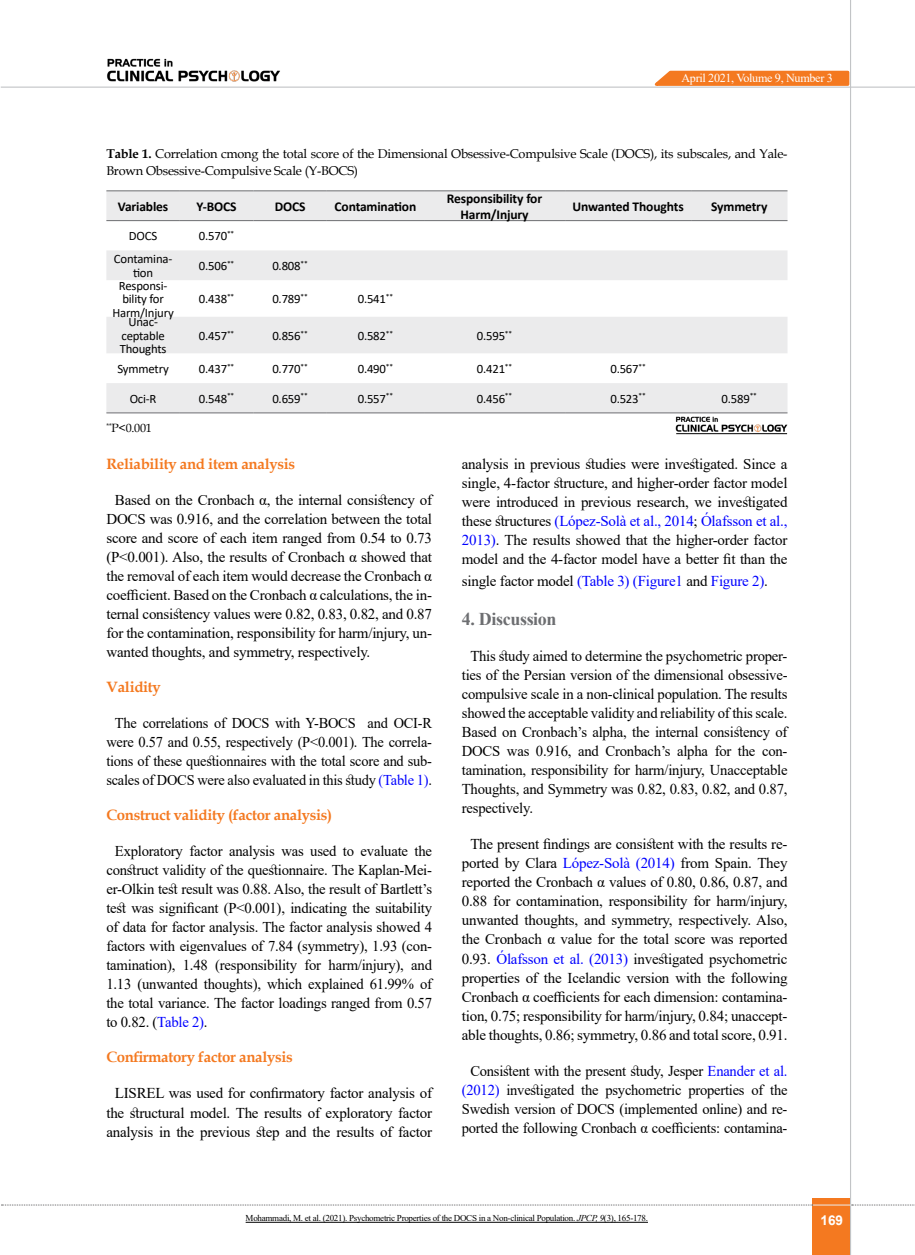
<style>
.page{position:relative;width:915px;height:1255px;background:#fff}
.page>*{position:absolute;margin:0;border:0;box-sizing:border-box;transform-origin:0 0}
.t1{font:700 18px "Times New Roman";letter-spacing:-.02em;color:#6d6e71}
.t2{font:15px/19px "Times New Roman";letter-spacing:-.015em;color:#000;text-align:justify}
.t3{font:15px/19px "Times New Roman";letter-spacing:-.015em;color:#000;text-align:center;scale:.96 1}
.t4{font:700 15px "Book Antiqua";letter-spacing:-.02em;color:#f47920}
.t5{font:15px "Times New Roman";letter-spacing:-.015em;color:#00f}
.t6{font:700 13.5px/16.2px "Calibri";letter-spacing:-.01em;color:#000;text-align:center}
.t7{font:700 13.5px "Arial";color:#fff}
.t8{font:12.75px/13.5px "Calibri";letter-spacing:-.015em;color:#000;text-align:center}
.t9{font:12.75px/16.5px "Book Antiqua";letter-spacing:-.015em;color:#000}
.t10{font:12.15px "Times New Roman";letter-spacing:-.025em;color:#fff}
.t11{font:12px "Book Antiqua";color:#000}
.t12{font:9px "Times New Roman";letter-spacing:-.03em;color:#000}
.s1{font-weight:700}
.s2{color:#00f}
.s3{color:#000}
.s4{font-style:italic}
</style>
<div class="page">
<div style="left:812px;top:1198px;width:38px;height:56px;background:#f47920"></div>
<hr style="left:849px;top:0;width:1px;height:1254px;background:#c2c4c6">
<hr style="left:1px;top:87px;width:913px;height:1px;background:#c2c4c6">
<hr style="left:812px;top:1204px;width:38px;height:1px;background:#ebebec">
<svg style="left:2px;top:1204px;width:810px;height:1px"></svg>
<svg style="left:851px;top:1204px;width:64px;height:1px"></svg>
<svg style="left:648px;top:69px;width:202px;height:18px;background:#f4944e"></svg>
<img style="left:107px;top:58px;width:173px;height:24px">
<svg style="left:106px;top:191px;width:681px;height:221px;fill:#ebebec"></svg>
<hr style="left:106px;top:190px;width:74px;height:1px;background:#6d6e71">
<hr style="left:180px;top:190px;width:73px;height:1px;background:#6d6e71">
<hr style="left:253px;top:190px;width:74px;height:1px;background:#6d6e71">
<hr style="left:327px;top:190px;width:97px;height:1px;background:#6d6e71">
<hr style="left:424px;top:190px;width:141px;height:1px;background:#6d6e71">
<hr style="left:565px;top:190px;width:125px;height:1px;background:#6d6e71">
<hr style="left:690px;top:190px;width:97px;height:1px;background:#6d6e71">
<hr style="left:106px;top:220px;width:74px;height:1px;background:#6d6e71">
<hr style="left:180px;top:220px;width:73px;height:1px;background:#6d6e71">
<hr style="left:253px;top:220px;width:74px;height:1px;background:#6d6e71">
<hr style="left:327px;top:220px;width:97px;height:1px;background:#6d6e71">
<hr style="left:424px;top:220px;width:141px;height:1px;background:#6d6e71">
<hr style="left:565px;top:220px;width:125px;height:1px;background:#6d6e71">
<hr style="left:690px;top:220px;width:97px;height:1px;background:#6d6e71">
<hr style="left:106px;top:412px;width:74px;height:1px;background:#6d6e71">
<hr style="left:180px;top:412px;width:73px;height:1px;background:#6d6e71">
<hr style="left:253px;top:412px;width:74px;height:1px;background:#6d6e71">
<hr style="left:327px;top:412px;width:97px;height:1px;background:#6d6e71">
<hr style="left:424px;top:412px;width:141px;height:1px;background:#6d6e71">
<hr style="left:565px;top:412px;width:125px;height:1px;background:#6d6e71">
<hr style="left:690px;top:412px;width:97px;height:1px;background:#6d6e71">
<img style="left:675px;top:416px;width:112px;height:19px">
<hr style="left:676px;top:433px;width:110px;height:1px;background:#000">
<hr style="left:245px;top:1221px;width:402px;height:1px;background:#000">
<p class="t10" style="left:681px;top:69px;width:153px">April 2021, Volume 9, Number 3</p>
<p class="t9" style="left:106px;top:145px;width:682px"><span class="s1">Table 1.</span> Correlation cmong the total score of the Dimensional Obsessive-Compulsive Scale (DOCS), its subscales, and Yale-<br>Brown Obsessive-Compulsive Scale (Y-BOCS)</p>
<p class="t6" style="left:118px;top:198px;width:52px">Variables</p>
<p class="t6" style="left:196px;top:198px;width:41px">Y-BOCS</p>
<p class="t6" style="left:274px;top:198px;width:32px">DOCS</p>
<p class="t6" style="left:334px;top:198px;width:83px">Contamination</p>
<p class="t6" style="left:447px;top:190px;width:97px">Responsibility for<br>Harm/Injury</p>
<p class="t6" style="left:572px;top:198px;width:113px">Unwanted Thoughts</p>
<p class="t6" style="left:711px;top:198px;width:58px">Symmetry</p>
<p class="t8" style="left:129px;top:229px;width:30px">DOCS</p>
<p class="t8" style="left:199px;top:229px;width:37px">0.570<sup>**</sup></p>
<p class="t8" style="left:114px;top:252px;width:60px">Contamina&shy;tion</p>
<p class="t8" style="left:199px;top:259px;width:37px">0.506<sup>**</sup></p>
<p class="t8" style="left:272px;top:259px;width:37px">0.808<sup>**</sup></p>
<p class="t8" style="left:112px;top:278px;width:63px">Responsi&shy;bility for<br>Harm/Injury</p>
<p class="t8" style="left:199px;top:292px;width:37px">0.438<sup>**</sup></p>
<p class="t8" style="left:272px;top:292px;width:37px">0.789<sup>**</sup></p>
<p class="t8" style="left:357px;top:292px;width:37px">0.541<sup>**</sup></p>
<p class="t8" style="left:120px;top:315px;width:48px">Unac&shy;ceptable<br>Thoughts</p>
<p class="t8" style="left:199px;top:328px;width:37px">0.457<sup>**</sup></p>
<p class="t8" style="left:272px;top:328px;width:37px">0.856<sup>**</sup></p>
<p class="t8" style="left:357px;top:328px;width:37px">0.582<sup>**</sup></p>
<p class="t8" style="left:476px;top:328px;width:37px">0.595<sup>**</sup></p>
<p class="t8" style="left:117px;top:362px;width:53px">Symmetry</p>
<p class="t8" style="left:199px;top:362px;width:37px">0.437<sup>**</sup></p>
<p class="t8" style="left:272px;top:362px;width:37px">0.770<sup>**</sup></p>
<p class="t8" style="left:357px;top:362px;width:37px">0.490<sup>**</sup></p>
<p class="t8" style="left:476px;top:362px;width:37px">0.421<sup>**</sup></p>
<p class="t8" style="left:610px;top:362px;width:37px">0.567<sup>**</sup></p>
<p class="t8" style="left:130px;top:391px;width:28px">Oci-R</p>
<p class="t8" style="left:199px;top:391px;width:37px">0.548<sup>**</sup></p>
<p class="t8" style="left:272px;top:391px;width:37px">0.659<sup>**</sup></p>
<p class="t8" style="left:357px;top:391px;width:37px">0.557<sup>**</sup></p>
<p class="t8" style="left:476px;top:391px;width:37px">0.456<sup>**</sup></p>
<p class="t8" style="left:610px;top:391px;width:37px">0.523<sup>**</sup></p>
<p class="t8" style="left:721px;top:391px;width:37px">0.589<sup>**</sup></p>
<p class="t11" style="left:106px;top:419px;width:47px"><sup>**</sup>P&lt;0.001</p>
<p class="t4" style="left:106px;top:454px;width:190px">Reliability and item analysis</p>
<p class="t2" style="left:106px;top:490px;width:327px;text-indent:9px">Based on the Cronbach α, the internal consistency of DOCS was 0.916, and the correlation between the total score and score of each item ranged from 0.54 to 0.73 (P&lt;0.001). Also, the results of Cronbach α showed that the removal of each item would decrease the Cronbach α coefficient. Based on the Cronbach α calculations, the in&shy;ternal consistency values were 0.82, 0.83, 0.82, and 0.87 for the contamination, responsibility for harm/injury, un&shy;wanted thoughts, and symmetry, respectively.</p>
<p class="t4" style="left:106px;top:677px;width:56px">Validity</p>
<p class="t3" style="left:106px;top:713px;width:340px">The correlations of DOCS with Y-BOCS and OCI-R were 0.57 and 0.55, respectively (P&lt;0.001). The correla&shy;tions of these questionnaires with the total score and sub&shy;scales of DOCS were also evaluated in this study <span class="s2">(Table 1)</span>.</p>
<p class="t4" style="left:106px;top:804px;width:227px">Construct validity (factor analysis)</p>
<p class="t2" style="left:106px;top:841px;width:327px;text-indent:9px">Exploratory factor analysis was used to evaluate the construct validity of the questionnaire. The Kaplan-Mei&shy;er-Olkin test result was 0.88. Also, the result of Bartlett’s test was significant (P&lt;0.001), indicating the suitability of data for factor analysis. The factor analysis showed 4 factors with eigenvalues of 7.84 (symmetry), 1.93 (con&shy;tamination), 1.48 (responsibility for harm/injury), and 1.13 (unwanted thoughts), which explained 61.99% of the total variance. The factor loadings ranged from 0.57 to 0.82. (<span class="s2">Table 2)</span>.</p>
<p class="t4" style="left:106px;top:1047px;width:188px">Confirmatory factor analysis</p>
<p class="t2" style="left:106px;top:1083px;width:327px;text-align:center">LISREL was used for confirmatory factor analysis of the structural model. The results of exploratory factor analysis in the previous step and the results of factor</p>
<p class="t2" style="left:461px;top:454px;width:327px">analysis in previous studies were investigated. Since a single, 4-factor structure, and higher-order factor model were introduced in previous research, we investigated these structures <span class="s2">(López-Solà et al., 2014</span>; <span class="s2">Ólafsson et al., 2013)</span>. The results showed that the higher-order factor model and the 4-factor model have a better fit than the</p>
<p class="t5" style="left:461px;top:570px;width:307px"><span class="s3">single factor model</span> (Table 3) (Figure1 <span class="s3">and</span> Figure 2)<span class="s3">.</span></p>
<p class="t1" style="left:461px;top:605px;width:96px">4. Discussion</p>
<p class="t2" style="left:461px;top:645px;width:327px;text-indent:9px">This study aimed to determine the psychometric proper&shy;ties of the Persian version of the dimensional obsessive&shy;compulsive scale in a non-clinical population. The results showed the acceptable validity and reliability of this scale.<br>Based on Cronbach’s alpha, the internal consistency of DOCS was 0.916, and Cronbach’s alpha for the con&shy;tamination, responsibility for harm/injury, Unacceptable Thoughts, and Symmetry was 0.82, 0.83, 0.82, and 0.87, respectively.</p>
<p class="t2" style="left:461px;top:834px;width:327px;text-align:center">The present findings are consistent with the results re&shy;ported by Clara <span class="s2">López-Solà (2014)</span> from Spain. They reported the Cronbach α values of 0.80, 0.86, 0.87, and 0.88 for contamination, responsibility for harm/injury, unwanted thoughts, and symmetry, respectively. Also, the Cronbach α value for the total score was reported 0.93. <span class="s2">Ólafsson et al. (2013)</span> investigated psychometric properties of the Icelandic version with the following Cronbach α coefficients for each dimension: contamina&shy;tion, 0.75; responsibility for harm/injury, 0.84; unaccept&shy;able thoughts, 0.86; symmetry, 0.86 and total score, 0.91.</p>
<p class="t2" style="left:461px;top:1060px;width:327px;text-align:center">Consistent with the present study, Jesper <span class="s2">Enander et al. (2012)</span> investigated the psychometric properties of the Swedish version of DOCS (implemented online) and re&shy;ported the following Cronbach α coefficients: contamina-</p>
<p class="t12" style="left:245px;top:1211px;width:404px">Mohammadi, M. et al. (2021). Psychometric Properties of the DOCS in a Non-clinical Population. <span class="s4">JPCP, 9</span>(3), 165-178.</p>
<p class="t7" style="left:820px;top:1210px;width:24px">169</p>
</div>
